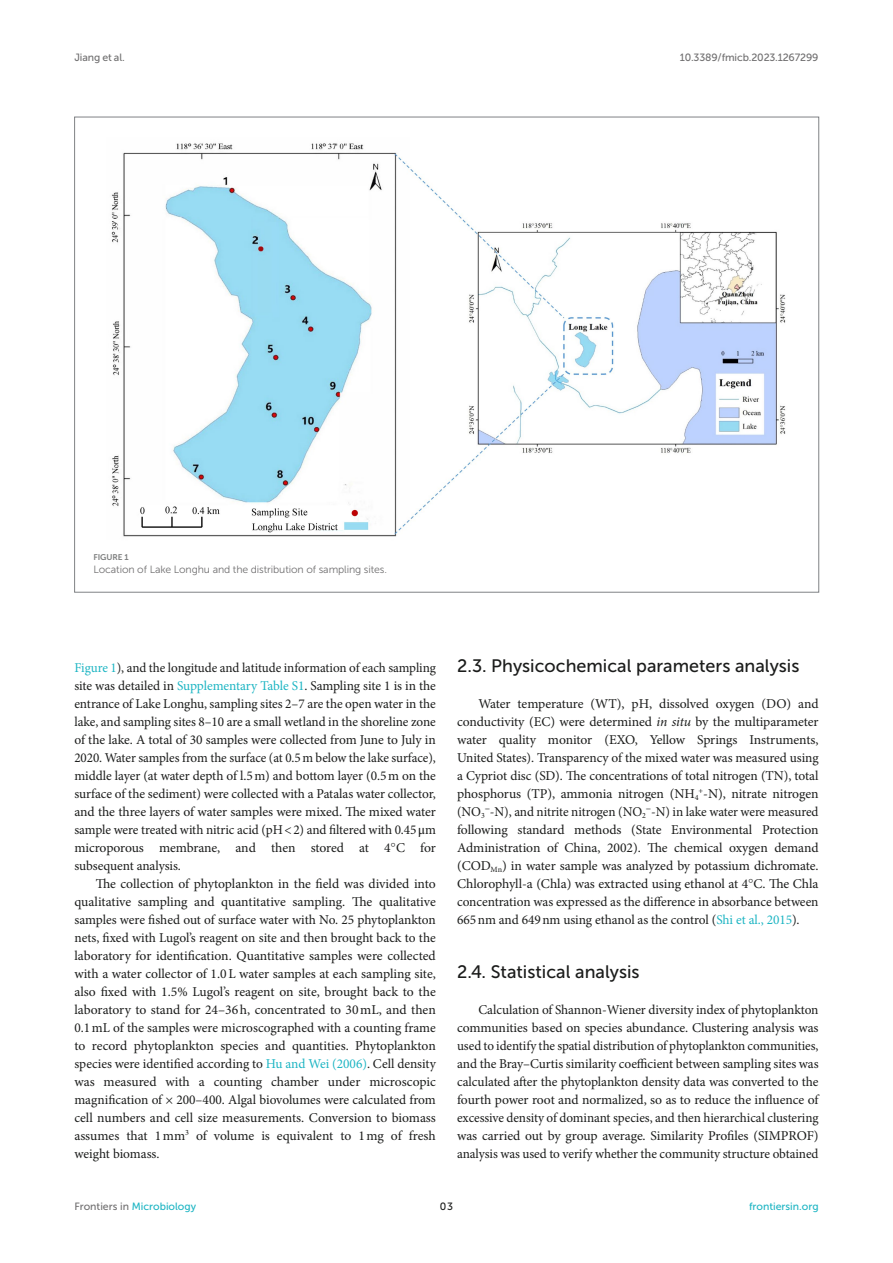
<style>
.page{position:relative;width:893px;height:1263px;background:#fff}
.page>*{position:absolute;margin:0;border:0;box-sizing:border-box;transform-origin:0 0}
.HEAD_2{font:18px "Museo Sans 500";color:#1b1c1b}
.TEXT_FLUSH{font:13.5px/18px "Minion Pro";letter-spacing:-.005em;color:#1b1c1b;text-align:justify}
.TEXT{font:13.5px/18px "Minion Pro";letter-spacing:-.005em;color:#1b1c1b;text-align:justify}
.FIG_LEG{font:10.5px "Museo Sans 300";letter-spacing:-.01em;color:#706f70}
.t1{font:10.5px "Museo Sans 500";color:#1db5c3}
.t2{font:10.5px "Museo Sans 500";letter-spacing:-.015em;color:#706f70}
.t3{font:10.5px "Museo Sans 500";color:#1b1c1b}
.FIG_HD{font:8.25px "Museo Sans 700";letter-spacing:-.01em;color:#7e7f7f}
.s1{color:#1db5c3}
.s2{font-family:"STIX General"}
.s3{font-family:"STIX"}
.s4{font-style:italic}
.s5{color:#706f70}
</style>
<div class="page">
<img style="left:111px;top:143px;width:675px;height:394px">
<p class="t2" style="left:74px;top:51px;width:52px">Jiang et al.</p>
<p class="t2" style="left:680px;top:51px;width:140px">10.3389/fmicb.2023.1267299</p>
<p class="FIG_HD" style="left:94px;top:552px;width:37px">FIGURE 1</p>
<p class="FIG_LEG" style="left:94px;top:564px;width:295px">Location of Lake Longhu and the distribution of sampling sites.</p>
<p class="TEXT_FLUSH" style="left:74px;top:659px;width:363px"><span class="s1">Figure 1</span>), and the longitude and latitude information of each sampling site was detailed in <span class="s1">Supplementary Table S1</span>. Sampling site 1 is in the entrance of Lake Longhu, sampling sites 2–7 are the open water in the lake, and sampling sites 8–10 are a small wetland in the shoreline zone of the lake. A total of 30 samples were collected from June to July in 2020. Water samples from the surface (at 0.5m below the lake surface), middle layer (at water depth of l.5m) and bottom layer (0.5m on the surface of the sediment) were collected with a Patalas water collector, and the three layers of water samples were mixed. The mixed water sample were treated with nitric acid (pH&lt;2) and filtered with 0.45<span class="s2">μ</span>m microporous membrane, and then stored at 4<span class="s3">°</span>C for subsequent analysis.</p>
<p class="TEXT" style="left:74px;top:875px;width:363px;text-indent:21px">The collection of phytoplankton in the field was divided into qualitative sampling and quantitative sampling. The qualitative samples were fished out of surface water with No. 25 phytoplankton nets, fixed with Lugol’s reagent on site and then brought back to the laboratory for identification. Quantitative samples were collected with a water collector of 1.0L water samples at each sampling site, also fixed with 1.5% Lugol’s reagent on site, brought back to the laboratory to stand for 24–36h, concentrated to 30mL, and then 0.1mL of the samples were microscographed with a counting frame to record phytoplankton species and quantities. Phytoplankton species were identified according to <span class="s1">Hu and Wei (2006)</span>. Cell density was measured with a counting chamber under microscopic magnification of × 200–400. Algal biovolumes were calculated from cell numbers and cell size measurements. Conversion to biomass assumes that 1mm<sup>3</sup> of volume is equivalent to 1mg of fresh weight biomass.</p>
<p class="HEAD_2" style="left:457px;top:656px;width:344px">2.3. Physicochemical parameters analysis</p>
<p class="TEXT_FLUSH" style="left:457px;top:695px;width:363px;text-indent:21px">Water temperature (WT), pH, dissolved oxygen (DO) and conductivity (EC) were determined <span class="s4">in situ</span> by the multiparameter water quality monitor (EXO, Yellow Springs Instruments, United States). Transparency of the mixed water was measured using a Cypriot disc (SD). The concentrations of total nitrogen (TN), total phosphorus (TP), ammonia nitrogen (NH<sub>4</sub><sup>+</sup>-N), nitrate nitrogen (NO<sub>3</sub><sup>−</sup>-N), and nitrite nitrogen (NO<sub>2</sub><sup>−</sup>-N) in lake water were measured following standard methods (State Environmental Protection Administration of China, 2002). The chemical oxygen demand (COD<sub>Mn</sub>) in water sample was analyzed by potassium dichromate.<br>Chlorophyll-a (Chla) was extracted using ethanol at 4<span class="s3">°</span>C. The Chla concentration was expressed as the difference in absorbance between 665nm and 649nm using ethanol as the control (<span class="s1">Shi et al., 2015</span>).</p>
<p class="HEAD_2" style="left:457px;top:962px;width:184px">2.4. Statistical analysis</p>
<p class="TEXT_FLUSH" style="left:457px;top:1001px;width:363px;text-indent:21px">Calculation of Shannon-Wiener diversity index of phytoplankton communities based on species abundance. Clustering analysis was used to identify the spatial distribution of phytoplankton communities, and the Bray–Curtis similarity coefficient between sampling sites was calculated after the phytoplankton density data was converted to the fourth power root and normalized, so as to reduce the influence of excessive density of dominant species, and then hierarchical clustering was carried out by group average. Similarity Profiles (SIMPROF) analysis was used to verify whether the community structure obtained</p>
<p class="t1" style="left:74px;top:1200px;width:123px"><span class="s5">Frontiers in</span> Microbiology</p>
<p class="t3" style="left:440px;top:1200px;width:15px">03</p>
<p class="t1" style="left:749px;top:1200px;width:71px">frontiersin.org</p>
</div>
